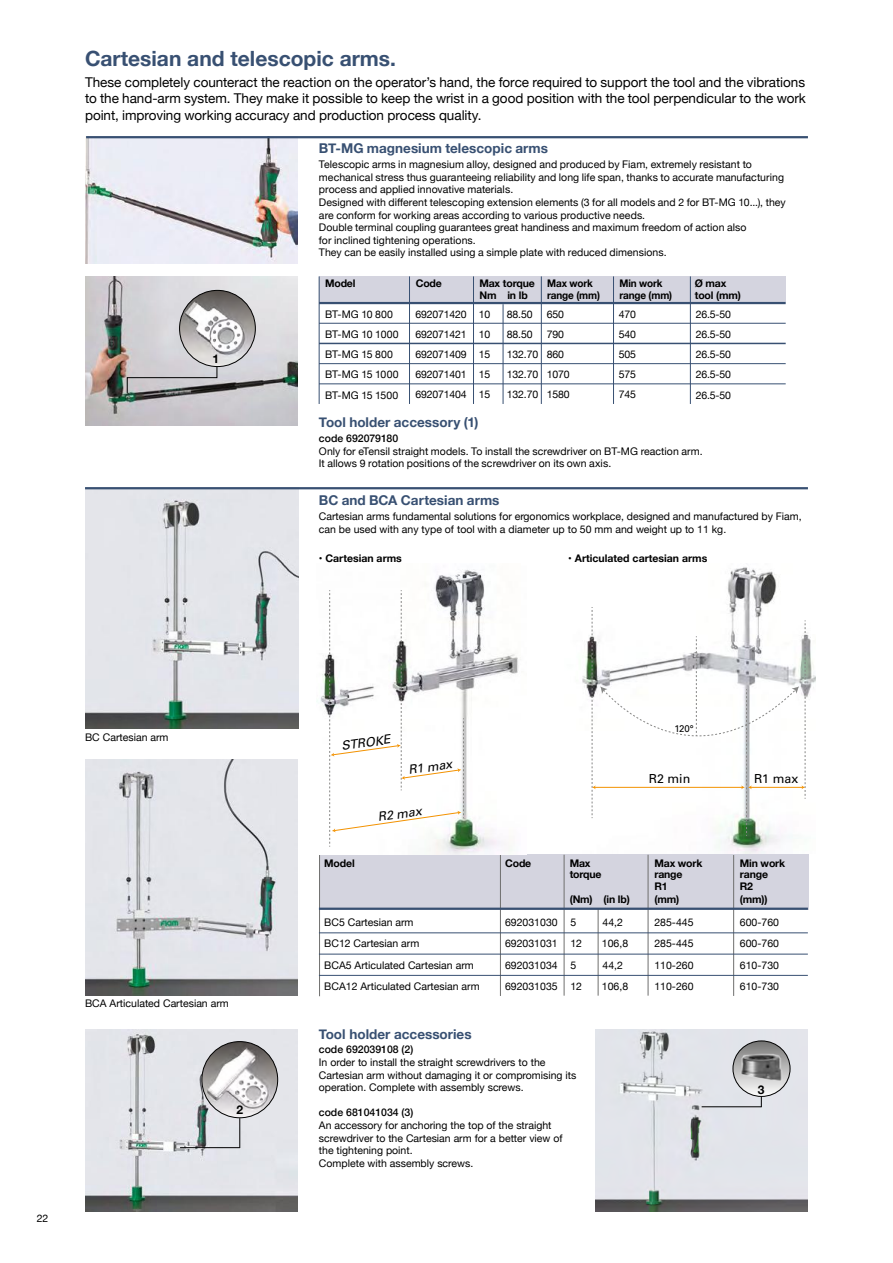
<style>
.page{position:relative;width:893px;height:1263px;background:#fff}
.page>*{position:absolute;margin:0;border:0;box-sizing:border-box;transform-origin:0 0}
.t1{font:700 21px "Helvetica Neue";color:#385072}
.t2{font:13.5px/16.5px "Helvetica Neue";letter-spacing:-.005em;color:#000;text-align:justify}
.t3{font:700 13.5px "Helvetica Neue";color:#385072}
.t4{font:italic 12.45px "Univers LT Std";color:#000}
.t5{font:12.45px "Univers LT Std";color:#000}
.t6{font:700 12px "Helvetica Neue";color:#000}
.t7{font:10.5px/20.2px "Helvetica Neue";color:#000}
.t8{font:700 10.5px/11.2px "Helvetica Neue";letter-spacing:-.015em;color:#000}
.t9{font:500 10.5px "Helvetica Neue";color:#000}
.t10{font:700 10.5px/11.2px "Helvetica Neue";letter-spacing:-.015em;color:#000;scale:.95 1}
.t11{font:9.75px "Univers LT Std";color:#000}
</style>
<div class="page">
<img style="left:85px;top:136px;width:213px;height:128px">
<img style="left:85px;top:276px;width:213px;height:149px">
<img style="left:180px;top:290px;width:75px;height:77px;border-radius:38px">
<div style="left:179px;top:290px;width:77px;height:77px;border:1px solid #000;border-radius:50%"></div>
<svg style="left:126px;top:366px;width:92px;height:28px"></svg>
<img style="left:85px;top:1029px;width:213px;height:182px">
<img style="left:595px;top:1029px;width:213px;height:183px">
<img style="left:202px;top:1041px;width:76px;height:77px;border-radius:38px">
<div style="left:201px;top:1041px;width:77px;height:77px;border:1px solid #000;border-radius:50%"></div>
<hr style="left:239px;top:1118px;width:1px;height:30px;background:#000">
<hr style="left:86px;top:136px;width:722px;height:2px;background:#385072">
<hr style="left:180px;top:1147px;width:60px;height:1px;background:#000">
<img style="left:86px;top:489px;width:212px;height:239px">
<img style="left:85px;top:759px;width:213px;height:236px">
<hr style="left:85px;top:487px;width:723px;height:2px;background:#385072">
<div style="left:319px;top:855px;width:489px;height:55px;background:#d4d4df"></div>
<hr style="left:319px;top:855px;width:1px;height:141px;background:#6f6f6e">
<hr style="left:564px;top:855px;width:1px;height:141px;background:#6f6f6e">
<hr style="left:598px;top:909px;width:1px;height:87px;background:#6f6f6e">
<hr style="left:648px;top:855px;width:1px;height:141px;background:#6f6f6e">
<hr style="left:733px;top:855px;width:1px;height:141px;background:#6f6f6e">
<hr style="left:500px;top:855px;width:1px;height:141px;background:#6f6f6e">
<hr style="left:319px;top:932px;width:489px;height:1px;background:#385072">
<hr style="left:319px;top:954px;width:489px;height:1px;background:#385072">
<hr style="left:319px;top:975px;width:489px;height:1px;background:#385072">
<hr style="left:319px;top:907px;width:489px;height:3px;background:#385072">
<hr style="left:761px;top:1077px;width:1px;height:30px;background:#000">
<hr style="left:702px;top:1106px;width:59px;height:1px;background:#000">
<svg style="left:733px;top:1041px;width:57px;height:55px"></svg>
<div style="left:733px;top:1040px;width:57px;height:57px;border:1px solid #000;border-radius:50%"></div>
<img style="left:739px;top:1050px;width:45px;height:36px">
<img style="left:582px;top:567px;width:233px;height:286px">
<svg style="left:592px;top:607px;width:214px;height:229px"></svg>
<img style="left:317px;top:569px;width:202px;height:286px">
<svg style="left:329px;top:590px;width:135px;height:257px"></svg>
<div style="left:319px;top:276px;width:467px;height:26px;background:#d4d4df"></div>
<hr style="left:409px;top:276px;width:1px;height:128px;background:#385072">
<hr style="left:473px;top:276px;width:1px;height:128px;background:#385072">
<hr style="left:541px;top:276px;width:1px;height:128px;background:#385072">
<hr style="left:503px;top:304px;width:1px;height:100px;background:#385072">
<hr style="left:613px;top:276px;width:1px;height:128px;background:#385072">
<hr style="left:690px;top:276px;width:1px;height:128px;background:#385072">
<hr style="left:319px;top:276px;width:1px;height:128px;background:#385072">
<hr style="left:319px;top:302px;width:467px;height:2px;background:#385072">
<hr style="left:319px;top:323px;width:467px;height:1px;background:#385072">
<hr style="left:319px;top:343px;width:467px;height:1px;background:#385072">
<hr style="left:319px;top:363px;width:467px;height:1px;background:#385072">
<hr style="left:319px;top:384px;width:467px;height:1px;background:#385072">
<h1 class="t1" style="left:85px;top:42px;width:313px">Cartesian and telescopic arms.</h1>
<p class="t2" style="left:85px;top:74px;width:722px">These completely counteract the reaction on the operator’s hand, the force required to support the tool and the vibrations to the hand-arm system. They make it possible to keep the wrist in a good position with the tool perpendicular to the work point, improving working accuracy and production process quality.</p>
<p class="t6" style="left:213px;top:349px;width:8px">1</p>
<p class="t3" style="left:319px;top:138px;width:231px">BT-MG magnesium telescopic arms</p>
<p class="t7" style="left:319px;top:159px;width:468px;line-height:12.6px">Telescopic arms in magnesium alloy, designed and produced by Fiam, extremely resistant to mechanical stress thus guaranteeing reliability and long life span, thanks to accurate manufacturing process and applied innovative materials.<br>Designed with different telescoping extension elements (3 for all models and 2 for BT-MG 10...), they are conform for working areas according to various productive needs.<br>Double terminal coupling guarantees great handiness and maximum freedom of action also<br>for inclined tightening operations.<br>They can be easily installed using a simple plate with reduced dimensions.</p>
<p class="t8" style="left:325px;top:278px;width:32px">Model</p>
<p class="t8" style="left:416px;top:278px;width:28px">Code</p>
<p class="t8" style="left:479px;top:278px;width:57px">Max torque<br>Nm in lb</p>
<p class="t7" style="left:415px;top:304px;width:53px;text-align:justify">692071420<br>692071421<br>692071409<br>692071401<br>692071404</p>
<p class="t7" style="left:479px;top:304px;width:13px;text-align:justify">10<br>10<br>15<br>15<br>15</p>
<p class="t7" style="left:507px;top:304px;width:33px">88.50<br>88.50<br>132.70<br>132.70<br>132.70</p>
<p class="t7" style="left:325px;top:304px;width:75px">BT-MG 10 800<br>BT-MG 10 1000<br>BT-MG 15 800<br>BT-MG 15 1000<br>BT-MG 15 1500</p>
<p class="t10" style="left:547px;top:278px;width:57px">Max work range (mm)</p>
<p class="t10" style="left:619px;top:278px;width:57px">Min work range (mm)</p>
<p class="t8" style="left:695px;top:278px;width:48px">Ø max tool (mm)</p>
<p class="t7" style="left:547px;top:304px;width:24px">650<br>790<br>860<br>1070<br>1580</p>
<p class="t7" style="left:619px;top:304px;width:19px;text-align:justify">470<br>540<br>505<br>575<br>745</p>
<p class="t7" style="left:696px;top:304px;width:37px;text-align:justify">26.5-50<br>26.5-50<br>26.5-50<br>26.5-50<br>26.5-50</p>
<p class="t3" style="left:319px;top:412px;width:161px">Tool holder accessory (1)</p>
<p class="t9" style="left:319px;top:430px;width:81px">code 692079180</p>
<p class="t7" style="left:319px;top:445px;width:385px;line-height:12.6px">Only for eTensil straight models. To install the screwdriver on BT-MG reaction arm.<br>It allows 9 rotation positions of the screwdriver on its own axis.</p>
<p class="t3" style="left:319px;top:490px;width:182px">BC and BCA Cartesian arms</p>
<p class="t7" style="left:319px;top:510px;width:484px;line-height:12.6px">Cartesian arms fundamental solutions for ergonomics workplace, designed and manufactured by Fiam, can be used with any type of tool with a diameter up to 50 mm and weight up to 11 kg.</p>
<p class="t8" style="left:319px;top:553px;width:84px">• Cartesian arms</p>
<p class="t8" style="left:568px;top:553px;width:140px">• Articulated cartesian arms</p>
<p class="t7" style="left:85px;top:728px;width:85px">BC Cartesian arm</p>
<p class="t7" style="left:85px;top:994px;width:145px">BCA Articulated Cartesian arm</p>
<p class="t6" style="left:236px;top:1101px;width:8px">2</p>
<p class="t7" style="left:37px;top:1209px;width:13px">22</p>
<p class="t4" style="left:340px;top:739px;width:51px;rotate:-8deg">STROKE</p>
<p class="t4" style="left:407px;top:763px;width:46px;rotate:-9deg">R1 max</p>
<p class="t8" style="left:324px;top:858px;width:32px">Model</p>
<p class="t4" style="left:377px;top:809px;width:46px;rotate:-8deg">R2 max</p>
<p class="t7" style="left:324px;top:912px;width:157px;line-height:21.3px">BC5 Cartesian arm<br>BC12 Cartesian arm<br>BCA5 Articulated Cartesian arm<br>BCA12 Articulated Cartesian arm</p>
<p class="t8" style="left:505px;top:858px;width:28px">Code</p>
<p class="t8" style="left:570px;top:858px;width:33px">Max torque</p>
<p class="t8" style="left:570px;top:894px;width:62px">(Nm) (in lb)</p>
<p class="t7" style="left:505px;top:912px;width:54px;line-height:21.3px;text-align:justify">692031030<br>692031031<br>692031034<br>692031035</p>
<p class="t7" style="left:570px;top:913px;width:7px">5</p>
<p class="t7" style="left:603px;top:913px;width:22px">44,2</p>
<p class="t7" style="left:570px;top:934px;width:13px">12</p>
<p class="t7" style="left:602px;top:934px;width:28px">106,8</p>
<p class="t7" style="left:570px;top:955px;width:7px">5</p>
<p class="t7" style="left:603px;top:955px;width:22px">44,2</p>
<p class="t7" style="left:570px;top:976px;width:13px">12</p>
<p class="t7" style="left:602px;top:976px;width:28px">106,8</p>
<p class="t3" style="left:319px;top:1023px;width:154px">Tool holder accessories</p>
<p class="t9" style="left:319px;top:1041px;width:96px">code 692039108 (2)</p>
<p class="t7" style="left:319px;top:1057px;width:259px;line-height:12.6px">In order to install the straight screwdrivers to the<br>Cartesian arm without damaging it or compromising its operation. Complete with assembly screws.</p>
<p class="t9" style="left:319px;top:1104px;width:96px">code 681041034 (3)</p>
<p class="t7" style="left:319px;top:1120px;width:245px;line-height:12.6px">An accessory for anchoring the top of the straight screwdriver to the Cartesian arm for a better view of the tightening point.<br>Complete with assembly screws.</p>
<p class="t11" style="left:674px;top:722px;width:21px">120°</p>
<p class="t5" style="left:649px;top:771px;width:43px">R2 min</p>
<p class="t5" style="left:754px;top:771px;width:46px">R1 max</p>
<p class="t8" style="left:654px;top:858px;width:50px">Max work range<br>R1</p>
<p class="t8" style="left:654px;top:894px;width:26px">(mm)</p>
<p class="t8" style="left:740px;top:858px;width:47px">Min work range<br>R2</p>
<p class="t8" style="left:740px;top:894px;width:29px">(mm))</p>
<p class="t7" style="left:654px;top:912px;width:41px;line-height:21.3px;text-align:justify">285-445<br>285-445<br>110-260<br>110-260</p>
<p class="t7" style="left:740px;top:912px;width:41px;line-height:21.3px;text-align:justify">600-760<br>600-760<br>610-730<br>610-730</p>
<p class="t6" style="left:758px;top:1080px;width:8px">3</p>
</div>
